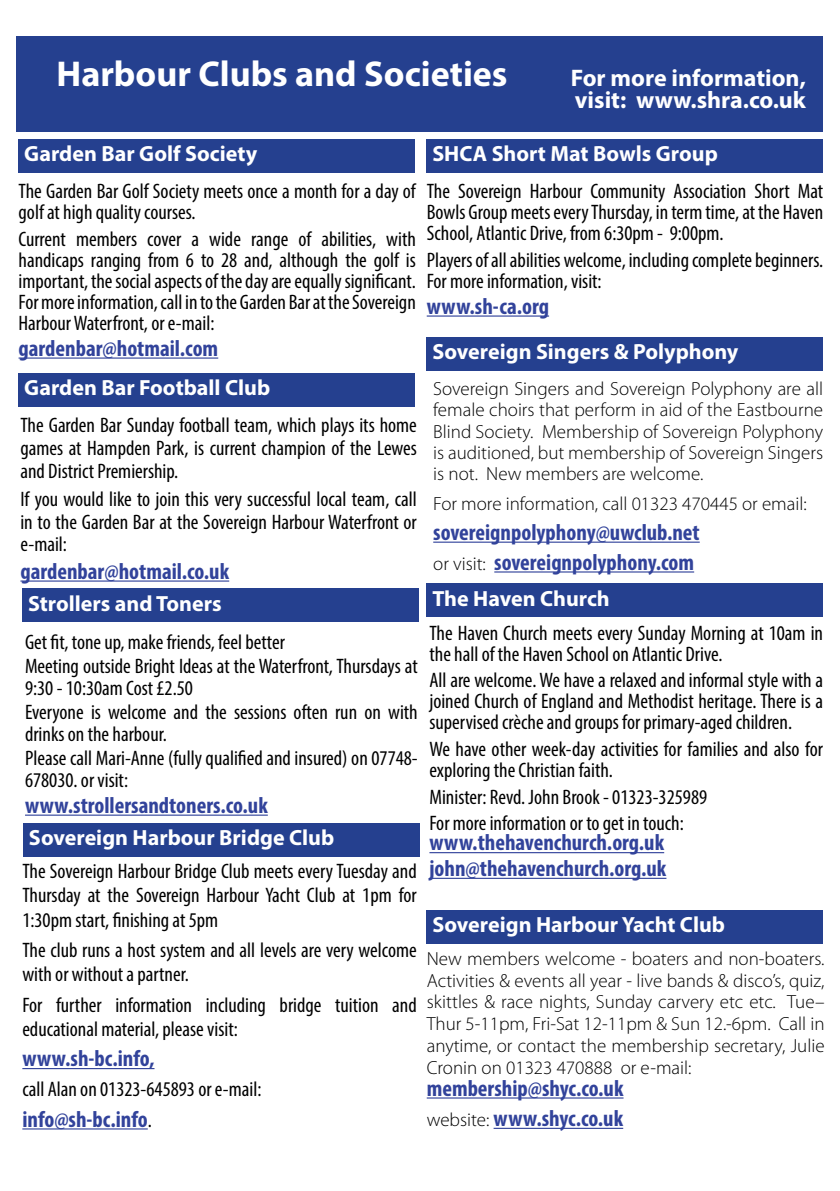
<style>
.page{position:relative;width:840px;height:1191px;background:#fff}
.page>*{position:absolute;margin:0;border:0;box-sizing:border-box;transform-origin:0 0}
.t1{font:700 36px "Myriad Pro";color:#fff}
.t2{font:700 24px/22px "Myriad Pro";color:#fff}
.t3{font:700 condensed 23px/29.8px "Myriad Pro";color:#32439b}
.t4{font:700 22px "Myriad Pro";color:#fff}
.t5{font:condensed 21px/21px "Myriad Pro";color:#000}
.t6{font:300 19px/21.8px "Myriad Pro";color:#000;text-align:justify}
.s1{font-weight:400;font-size:21px;color:#000}
.s2{font-weight:300;font-stretch:normal;font-size:19px;color:#000}
</style>
<div class="page">
<hr style="left:25px;top:814px;width:243px;height:1px;background:#32439b">
<hr style="left:433px;top:541px;width:266px;height:2px;background:#32439b">
<hr style="left:494px;top:571px;width:199px;height:1px;background:#32439b">
<hr style="left:22px;top:1068px;width:132px;height:1px;background:#32439b">
<hr style="left:22px;top:1128px;width:126px;height:1px;background:#32439b">
<hr style="left:429px;top:852px;width:234px;height:1px;background:#32439b">
<hr style="left:429px;top:877px;width:237px;height:2px;background:#32439b">
<hr style="left:426px;top:315px;width:122px;height:2px;background:#32439b">
<hr style="left:426px;top:1097px;width:197px;height:1px;background:#32439b">
<hr style="left:493px;top:1127px;width:130px;height:2px;background:#32439b">
<div style="left:19px;top:139px;width:396px;height:34px;background:#25408f"></div>
<hr style="left:19px;top:357px;width:199px;height:2px;background:#32439b">
<div style="left:426px;top:139px;width:396px;height:34px;background:#25408f"></div>
<div style="left:19px;top:373px;width:396px;height:33px;background:#25408f"></div>
<hr style="left:20px;top:580px;width:209px;height:1px;background:#32439b">
<div style="left:22px;top:588px;width:396px;height:34px;background:#25408f"></div>
<div style="left:23px;top:823px;width:396px;height:33px;background:#25408f"></div>
<div style="left:426px;top:337px;width:396px;height:33px;background:#25408f"></div>
<div style="left:426px;top:583px;width:396px;height:34px;background:#25408f"></div>
<div style="left:426px;top:910px;width:396px;height:33px;background:#25408f"></div>
<div style="left:17px;top:36px;width:805px;height:96px;background:#25408f"></div>
<h1 class="t1" style="left:56px;top:51px;width:452px">Harbour Clubs and Societies</h1>
<p class="t2" style="left:570px;top:66px;width:236px">For more information, visit: www.shra.co.uk</p>
<p class="t4" style="left:24px;top:140px;width:234px">Garden Bar Golf Society</p>
<p class="t5" style="left:19px;top:181px;width:398px">The Garden Bar Golf Society meets once a month for a day of golf at high quality courses.</p>
<p class="t5" style="left:19px;top:228px;width:398px;text-align:justify">Current members cover a wide range of abilities, with handicaps ranging from 6 to 28 and, although the golf is important, the social aspects of the day are equally significant.<br>For more information, call in to the Garden Bar at the Sovereign Harbour Waterfront, or e-mail:</p>
<p class="t3" style="left:19px;top:333px;width:201px">gardenbar@hotmail.com</p>
<p class="t4" style="left:24px;top:373px;width:247px">Garden Bar Football Club</p>
<p class="t5" style="left:20px;top:414px;width:398px;line-height:22.6px;text-align:justify">The Garden Bar Sunday football team, which plays its home games at Hampden Park, is current champion of the Lewes and District Premiership.</p>
<p class="t5" style="left:20px;top:487px;width:397px;line-height:22.6px;text-align:justify">If you would like to join this very successful local team, call in to the Garden Bar at the Sovereign Harbour Waterfront or e-mail:</p>
<p class="t3" style="left:20px;top:556px;width:210px">gardenbar@hotmail.co.uk</p>
<p class="t4" style="left:28px;top:589px;width:195px">Strollers and Toners</p>
<p class="t5" style="left:25px;top:629px;width:394px;line-height:24.4px">Get fit, tone up, make friends, feel better<br>Meeting outside Bright Ideas at the Waterfront, Thursdays at</p>
<p class="t5" style="left:25px;top:675px;width:394px;line-height:24.4px">9:30 - 10:30am Cost £2.50<br>Everyone is welcome and the sessions often run on with</p>
<p class="t5" style="left:25px;top:721px;width:394px;line-height:24.4px">drinks on the harbour.<br>Please call Mari-Anne (fully qualified and insured) on 07748-</p>
<p class="t5" style="left:25px;top:769px;width:104px">678030. or visit:</p>
<p class="t3" style="left:25px;top:790px;width:244px">www.strollersandtoners.co.uk</p>
<p class="t4" style="left:29px;top:823px;width:306px">Sovereign Harbour Bridge Club</p>
<p class="t5" style="left:22px;top:858px;width:395px;line-height:24.6px;text-align:justify">The Sovereign Harbour Bridge Club meets every Tuesday and Thursday at the Sovereign Harbour Yacht Club at 1pm for 1:30pm start, finishing at 5pm</p>
<p class="t5" style="left:22px;top:937px;width:396px;line-height:24.6px">The club runs a host system and all levels are very welcome with or without a partner.</p>
<p class="t5" style="left:22px;top:992px;width:396px;line-height:24.6px">For further information including bridge tuition and educational material, please visit:</p>
<p class="t3" style="left:22px;top:1043px;width:134px">www.sh-bc.info,</p>
<p class="t5" style="left:22px;top:1078px;width:240px">call Alan on 01323-645893 or e-mail:</p>
<p class="t3" style="left:22px;top:1103px;width:131px">info@sh-bc.info<span class="s1">.</span></p>
<p class="t4" style="left:432px;top:140px;width:287px">SHCA Short Mat Bowls Group</p>
<p class="t5" style="left:426px;top:181px;width:398px;text-align:justify">The Sovereign Harbour Community Association Short Mat Bowls Group meets every Thursday, in term time, at the Haven School, Atlantic Drive, from 6:30pm - 9:00pm.</p>
<p class="t5" style="left:426px;top:249px;width:398px">Players of all abilities welcome, including complete beginners.<br>For more information, visit:</p>
<p class="t3" style="left:426px;top:291px;width:124px">www.sh-ca.org</p>
<p class="t4" style="left:432px;top:337px;width:307px">Sovereign Singers &amp; Polyphony</p>
<p class="t6" style="left:433px;top:378px;width:391px">Sovereign Singers and Sovereign Polyphony are all female choirs that perform in aid of the Eastbourne Blind Society. Membership of Sovereign Polyphony is auditioned, but membership of Sovereign Singers is not. New members are welcome.</p>
<p class="t6" style="left:433px;top:492px;width:375px">For more information, call 01323 470445 or email:</p>
<p class="t3" style="left:433px;top:517px;width:268px">sovereignpolyphony@uwclub.net <span class="s2">or visit:</span> sovereignpolyphony.com</p>
<p class="t4" style="left:432px;top:584px;width:179px">The Haven Church</p>
<p class="t5" style="left:429px;top:622px;width:395px">The Haven Church meets every Sunday Morning at 10am in the hall of the Haven School on Atlantic Drive.</p>
<p class="t5" style="left:429px;top:669px;width:395px;text-align:justify">All are welcome. We have a relaxed and informal style with a joined Church of England and Methodist heritage. There is a supervised crèche and groups for primary-aged children.</p>
<p class="t5" style="left:429px;top:738px;width:395px">We have other week-day activities for families and also for exploring the Christian faith.</p>
<p class="t5" style="left:429px;top:783px;width:279px;line-height:26.6px">Minister: Revd. John Brook - 01323-325989<br>For more information or to get in touch:</p>
<p class="t3" style="left:429px;top:829px;width:238px;line-height:25.6px">www.thehavenchurch.org.uk john@thehavenchurch.org.uk</p>
<p class="t4" style="left:432px;top:910px;width:294px">Sovereign Harbour Yacht Club</p>
<p class="t6" style="left:426px;top:947px;width:399px">New members welcome - boaters and non-boaters.<br>Activities &amp; events all year - live bands &amp; disco’s, quiz, skittles &amp; race nights, Sunday carvery etc etc. Tue– Thur 5-11pm, Fri-Sat 12-11pm &amp; Sun 12.-6pm. Call in anytime, or contact the membership secretary, Julie Cronin on 01323 470888 or e-mail:</p>
<p class="t3" style="left:426px;top:1072px;width:198px;line-height:30.4px">membership@shyc.co.uk <span class="s2">website:</span> www.shyc.co.uk</p>
</div>
